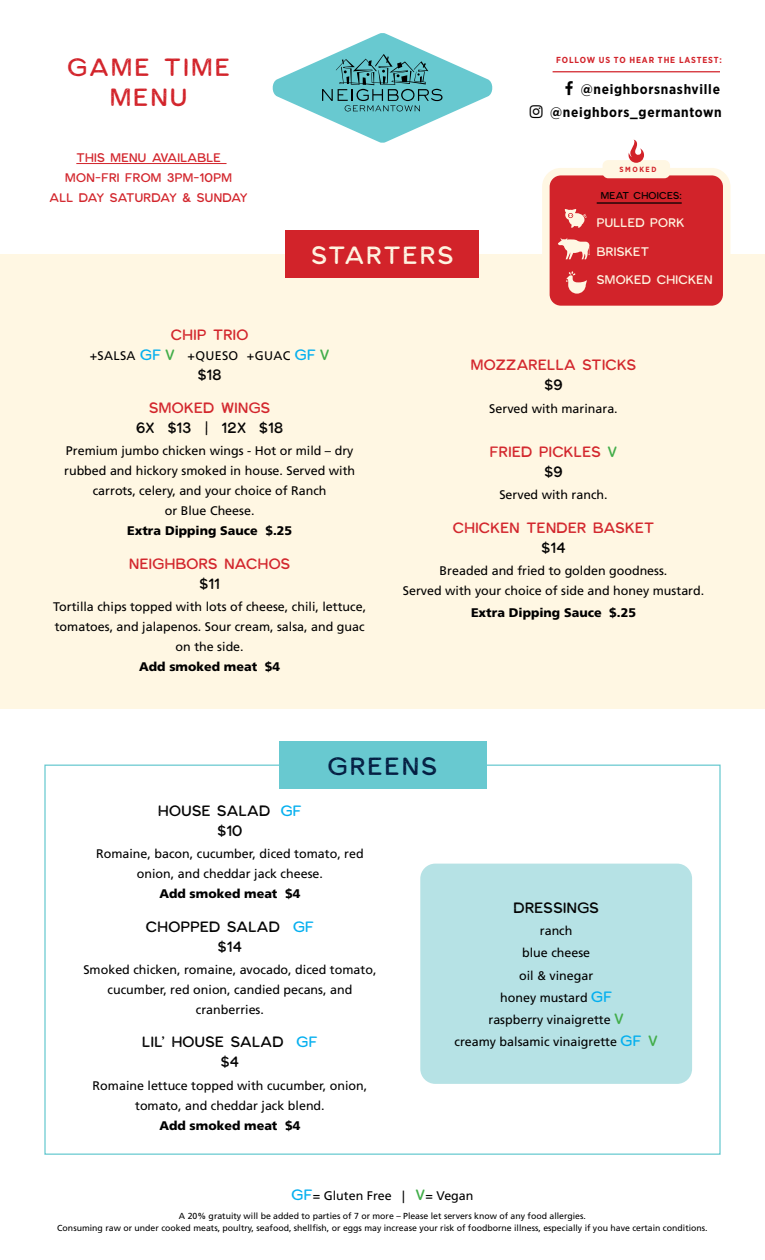
<style>
.page{position:relative;width:765px;height:1260px;background:#fff}
.page>*{position:absolute;margin:0;border:0;box-sizing:border-box;transform-origin:0 0}
.t1{font:25px/30px "Milkstore 04 Textured";letter-spacing:.1em;color:#d2232a;text-align:center}
.t2{font:25px "Milkstore 04 Textured";letter-spacing:.095em;color:#fff7e3}
.t3{font:25px "Milkstore 04 Textured";letter-spacing:.1em;color:#041e42}
.t4{font:15px/20px "Milkstore 04 Textured";letter-spacing:.025em;color:#d2232a;text-align:center}
.t5{font:15px/20px "Milkstore 04 Textured";letter-spacing:.025em;color:#000;text-align:center}
.t6{font:700 13.75px/22.8px "Gotham Narrow";letter-spacing:.05em;color:#000;text-align:right}
.t7{font:12.5px/20px "Frutiger LT Std";color:#000;text-align:center}
.t8{font:900 12.5px "Frutiger LT Std";color:#000}
.t9{font:12.5px/20px "Milkstore 04 Textured";letter-spacing:.025em;color:#d2232a;text-align:center}
.t10{font:12.5px "Milkstore 04 Textured";letter-spacing:.025em;color:#fff7e3}
.t11{font:12.5px "Frutiger LT Std";letter-spacing:.025em;color:#000}
.t12{font:10px "Milkstore 04 Textured";letter-spacing:.025em;color:#000}
.t13{font:8.75px/12.5px "Frutiger LT Std";color:#000;text-align:center}
.t14{font:700 8.75px "Gotham Narrow";letter-spacing:.1em;color:#d2232a}
.t15{font:700 7.5px "Gotham Narrow";letter-spacing:.2em;color:#d2232a}
.s1{font-family:"Milkstore 04 Textured";font-size:15px;color:#00aeef}
.s2{font-family:"Milkstore 04 Textured";font-size:15px;color:#41ad49}
.s3{color:#41ad49}
.s4{color:#000}
.s5{color:#00aeef}
</style>
<div class="page">
<div style="left:0;top:254px;width:765px;height:455px;background:#fff7e3"></div>
<div style="left:420px;top:864px;width:272px;height:220px;background:#b6e2e5;border-radius:15px"></div>
<div style="left:286px;top:231px;width:193px;height:47px;background:#d2232a"></div>
<div style="left:279px;top:741px;width:207px;height:47px;background:#68c9d0"></div>
<hr style="left:76px;top:163px;width:151px;height:1px;background:#d2232a">
<hr style="left:553px;top:71px;width:167px;height:1px;background:#d2232a">
<div style="left:546px;top:172px;width:181px;height:137px;background:#d2232a;border-radius:15px"></div>
<div style="left:542px;top:168px;width:188px;height:145px;border:8px solid #fff7e3;border-radius:15px"></div>
<hr style="left:597px;top:202px;width:85px;height:2px;background:#000">
<svg style="left:565px;top:209px;width:22px;height:19px"></svg>
<svg style="left:566px;top:271px;width:21px;height:23px"></svg>
<svg style="left:558px;top:238px;width:32px;height:21px"></svg>
<div style="left:603px;top:160px;width:67px;height:18px;background:#fff7e3;border-radius:6px"></div>
<svg style="left:628px;top:140px;width:16px;height:23px"></svg>
<svg style="left:272px;top:33px;width:221px;height:110px"></svg>
<h1 class="t1" style="left:68px;top:52px;width:163px">GAME TIME<br>MENU</h1>
<p class="t9" style="left:49px;top:148px;width:200px">THIS MENU AVAILABLE<br>MON-FRI FROM 3PM-10PM<br>ALL DAY SATURDAY &amp; SUNDAY</p>
<h1 class="t2" style="left:312px;top:240px;width:143px">STARTERS</h1>
<p class="t14" style="left:556px;top:55px;width:167px">FOLLOW US TO HEAR THE LASTEST:</p>
<p class="t6" style="left:550px;top:78px;width:173px">@neighborsnashville @neighbors_germantown</p>
<p class="t15" style="left:620px;top:165px;width:38px">SMOKED</p>
<p class="t12" style="left:601px;top:190px;width:82px">MEAT CHOICES:</p>
<p class="t10" style="left:597px;top:215px;width:89px">PULLED PORK</p>
<p class="t10" style="left:597px;top:244px;width:54px">BRISKET</p>
<p class="t10" style="left:597px;top:272px;width:117px">SMOKED CHICKEN</p>
<p class="t4" style="left:171px;top:324px;width:79px">CHIP TRIO</p>
<p class="t11" style="left:90px;top:348px;width:241px">+SALSA <span class="s1">GF</span> <span class="s2">V</span> +QUESO +GUAC <span class="s1">GF</span> <span class="s2">V</span></p>
<p class="t5" style="left:198px;top:364px;width:25px">$18</p>
<p class="t4" style="left:149px;top:397px;width:123px">SMOKED WINGS</p>
<p class="t5" style="left:136px;top:417px;width:148px">6X $13 | 12X $18</p>
<p class="t7" style="left:64px;top:441px;width:293px">Premium jumbo chicken wings - Hot or mild – dry rubbed and hickory smoked in house. Served with carrots, celery, and your choice of Ranch<br>or Blue Cheese.</p>
<p class="t8" style="left:127px;top:523px;width:167px">Extra Dipping Sauce $.25</p>
<p class="t4" style="left:129px;top:553px;width:163px">NEIGHBORS NACHOS</p>
<p class="t5" style="left:200px;top:573px;width:22px">$11</p>
<p class="t7" style="left:53px;top:597px;width:315px">Tortilla chips topped with lots of cheese, chili, lettuce, tomatoes, and jalapenos. Sour cream, salsa, and guac on the side.</p>
<p class="t8" style="left:139px;top:659px;width:143px">Add smoked meat $4</p>
<p class="t4" style="left:471px;top:355px;width:167px">MOZZARELLA STICKS</p>
<p class="t5" style="left:544px;top:375px;width:20px">$9</p>
<p class="t7" style="left:489px;top:398px;width:130px">Served with marinara.</p>
<p class="t4" style="left:490px;top:442px;width:129px">FRIED PICKLES <span class="s3">V </span><span class="s4">$9</span></p>
<p class="t7" style="left:499px;top:485px;width:110px">Served with ranch.</p>
<p class="t4" style="left:453px;top:517px;width:203px">CHICKEN TENDER BASKET</p>
<p class="t5" style="left:541px;top:537px;width:26px">$14</p>
<p class="t7" style="left:403px;top:561px;width:303px">Breaded and fried to golden goodness.<br>Served with your choice of side and honey mustard.</p>
<p class="t8" style="left:471px;top:606px;width:167px">Extra Dipping Sauce $.25</p>
<h1 class="t3" style="left:328px;top:751px;width:111px">GREENS</h1>
<p class="t5" style="left:158px;top:800px;width:145px">HOUSE SALAD <span class="s5">GF </span>$10</p>
<p class="t7" style="left:96px;top:844px;width:269px">Romaine, bacon, cucumber, diced tomato, red onion, and cheddar jack cheese.</p>
<p class="t8" style="left:159px;top:886px;width:143px">Add smoked meat $4</p>
<p class="t5" style="left:146px;top:916px;width:169px">CHOPPED SALAD <span class="s5">GF </span>$14</p>
<p class="t7" style="left:83px;top:960px;width:295px">Smoked chicken, romaine, avocado, diced tomato, cucumber, red onion, candied pecans, and cranberries.</p>
<p class="t5" style="left:142px;top:1032px;width:177px">LIL’ HOUSE SALAD <span class="s5">GF </span>$4</p>
<p class="t7" style="left:93px;top:1075px;width:276px">Romaine lettuce topped with cucumber, onion, tomato, and cheddar jack blend.</p>
<p class="t8" style="left:159px;top:1118px;width:143px">Add smoked meat $4</p>
<p class="t5" style="left:514px;top:897px;width:87px">DRESSINGS</p>
<p class="t7" style="left:455px;top:920px;width:205px;line-height:22.2px">ranch<br>blue cheese<br>oil &amp; vinegar<br>honey mustard <span class="s1">GF<br></span>raspberry vinaigrette <span class="s2">V<br></span>creamy balsamic vinaigrette <span class="s1">GF</span> <span class="s2">V</span></p>
<p class="t7" style="left:291px;top:1186px;width:184px"><span class="s1">GF</span>= Gluten Free | <span class="s2">V</span>= Vegan</p>
<p class="t13" style="left:57px;top:1209px;width:652px">A 20% gratuity will be added to parties of 7 or more – Please let servers know of any food allergies.<br>Consuming raw or under cooked meats, poultry, seafood, shellfish, or eggs may increase your risk of foodborne illness, especially if you have certain conditions.</p>
</div>
